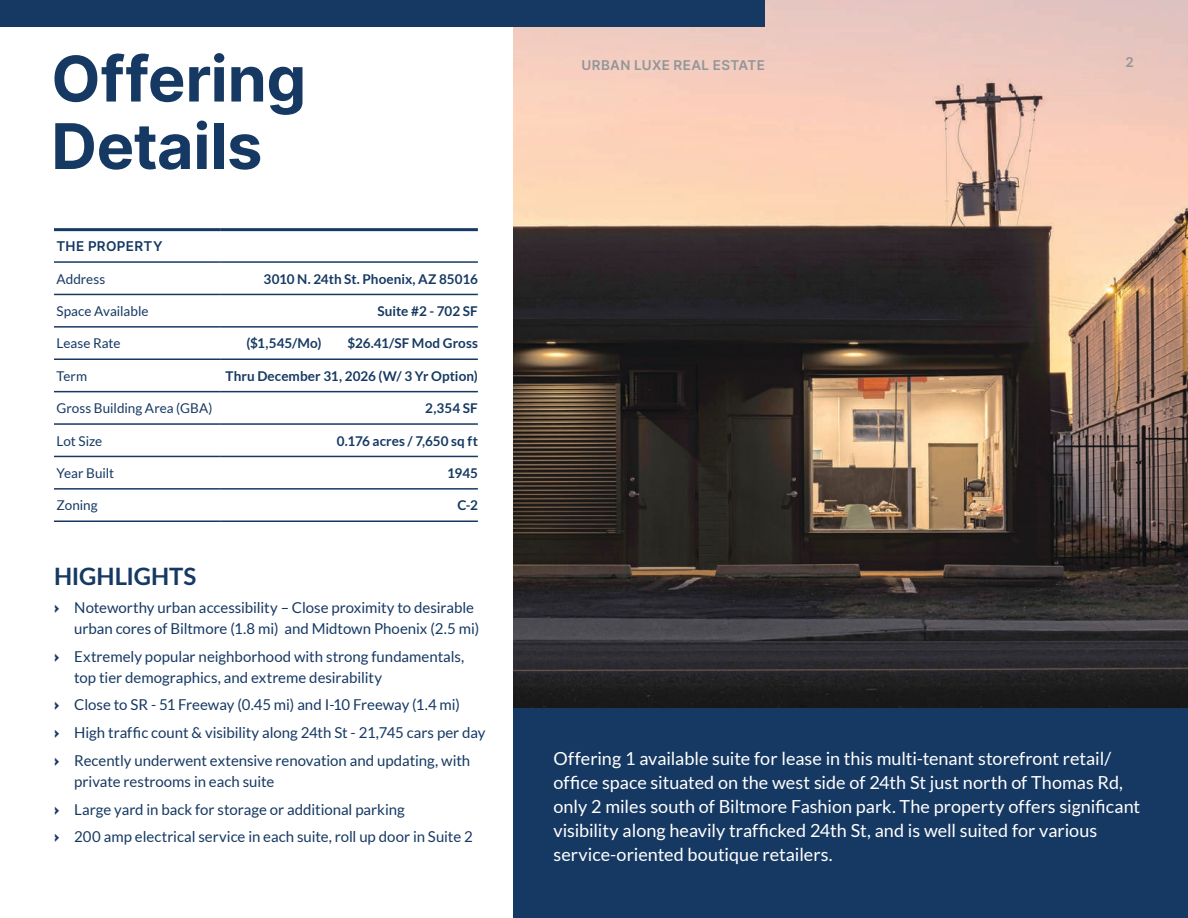
<style>
.page{position:relative;width:1188px;height:918px;background:#fff}
.page>*{position:absolute;margin:0;border:0;box-sizing:border-box;transform-origin:0 0}
.t1{font:700 63px/67.5px "Inter";letter-spacing:-.005em;color:#163963}
.Body{font:700 24px "Lato";letter-spacing:-.01em;color:#163963}
.Body-2{font:18px/24px "Lato";color:#fff}
.t2{font:15px/21px "Lato";letter-spacing:-.005em;color:#163963}
.Body-3{font:700 13.5px "Lato";letter-spacing:.005em;color:#163963}
.Body-4{font:13.5px "Lato";color:#163963}
.t3{font:600 13.5px "Inter";letter-spacing:.025em;color:#939598}
.t4{font:600 13.5px "Inter";letter-spacing:.02em;color:#163963}
.s1{font-family:"DIN";font-weight:900}
</style>
<div class="page">
<img style="left:514px;top:0;width:674px;height:708px">
<div style="left:0;top:0;width:765px;height:27px;background:#163963"></div>
<hr style="left:54px;top:228px;width:167px;height:3px;background:#163963">
<hr style="left:221px;top:228px;width:257px;height:3px;background:#163963">
<hr style="left:54px;top:261px;width:167px;height:2px;background:#163963">
<hr style="left:221px;top:261px;width:257px;height:2px;background:#163963">
<hr style="left:54px;top:294px;width:167px;height:1px;background:#163963">
<hr style="left:221px;top:294px;width:257px;height:1px;background:#163963">
<hr style="left:54px;top:326px;width:167px;height:2px;background:#163963">
<hr style="left:221px;top:326px;width:257px;height:2px;background:#163963">
<hr style="left:54px;top:358px;width:167px;height:2px;background:#163963">
<hr style="left:221px;top:358px;width:257px;height:2px;background:#163963">
<hr style="left:54px;top:391px;width:167px;height:1px;background:#163963">
<hr style="left:221px;top:391px;width:257px;height:1px;background:#163963">
<hr style="left:54px;top:423px;width:167px;height:2px;background:#163963">
<hr style="left:221px;top:423px;width:257px;height:2px;background:#163963">
<hr style="left:54px;top:456px;width:167px;height:1px;background:#163963">
<hr style="left:221px;top:456px;width:257px;height:1px;background:#163963">
<hr style="left:54px;top:488px;width:167px;height:2px;background:#163963">
<hr style="left:221px;top:488px;width:257px;height:2px;background:#163963">
<hr style="left:54px;top:520px;width:167px;height:2px;background:#163963">
<hr style="left:221px;top:520px;width:257px;height:2px;background:#163963">
<div style="left:514px;top:708px;width:674px;height:210px;background:#163963"></div>
<h2 class="t1" style="left:51px;top:43px;width:256px">Offering<br>Details</h2>
<h6 class="t4" style="left:56px;top:237px;width:108px">THE PROPERTY</h6>
<p class="Body-4" style="left:56px;top:271px;width:50px">Address</p>
<p class="Body-3" style="left:264px;top:271px;width:216px">3010 N. 24th St. Phoenix, AZ 85016</p>
<p class="Body-4" style="left:56px;top:304px;width:94px">Space Available</p>
<p class="Body-3" style="left:377px;top:303px;width:102px">Suite #2 - 702 SF</p>
<p class="Body-4" style="left:56px;top:336px;width:66px">Lease Rate</p>
<p class="Body-3" style="left:246px;top:336px;width:77px">($1,545/Mo)</p>
<p class="Body-3" style="left:348px;top:336px;width:132px">$26.41/SF Mod Gross</p>
<p class="Body-4" style="left:56px;top:368px;width:32px">Term</p>
<p class="Body-3" style="left:226px;top:368px;width:254px">Thru December 31, 2026 (W/ 3 Yr Option)</p>
<p class="Body-4" style="left:56px;top:401px;width:158px">Gross Building Area (GBA)</p>
<p class="Body-3" style="left:425px;top:401px;width:54px">2,354 SF</p>
<p class="Body-4" style="left:56px;top:433px;width:47px">Lot Size</p>
<p class="Body-3" style="left:337px;top:433px;width:142px">0.176 acres / 7,650 sq ft</p>
<p class="Body-4" style="left:56px;top:466px;width:59px">Year Built</p>
<p class="Body-3" style="left:447px;top:465px;width:32px">1945</p>
<p class="Body-4" style="left:56px;top:498px;width:43px">Zoning</p>
<p class="Body-3" style="left:457px;top:498px;width:22px">C-2</p>
<p class="Body" style="left:54px;top:563px;width:144px">HIGHLIGHTS</p>
<p class="t2" style="left:74px;top:597px;width:407px;text-indent:-20px"><span class="s1">›</span> Noteworthy urban accessibility – Close proximity to desirable urban cores of Biltmore (1.8 mi) and Midtown Phoenix (2.5 mi)</p>
<p class="t2" style="left:74px;top:646px;width:392px;text-indent:-20px"><span class="s1">›</span> Extremely popular neighborhood with strong fundamentals, top tier demographics, and extreme desirability</p>
<p class="t2" style="left:54px;top:694px;width:408px"><span class="s1">›</span> Close to SR - 51 Freeway (0.45 mi) and I-10 Freeway (1.4 mi)</p>
<p class="t2" style="left:54px;top:722px;width:433px"><span class="s1">›</span> High traffic count &amp; visibility along 24th St - 21,745 cars per day</p>
<p class="t2" style="left:74px;top:750px;width:398px;text-indent:-20px"><span class="s1">›</span> Recently underwent extensive renovation and updating, with private restrooms in each suite</p>
<p class="t2" style="left:54px;top:799px;width:352px"><span class="s1">›</span> Large yard in back for storage or additional parking</p>
<p class="t2" style="left:54px;top:826px;width:420px"><span class="s1">›</span> 200 amp electrical service in each suite, roll up door in Suite 2</p>
<p class="t3" style="left:581px;top:55px;width:185px">URBAN LUXE REAL ESTATE</p>
<p class="t3" style="left:1126px;top:52px;width:10px">2</p>
<p class="Body-2" style="left:554px;top:746px;width:588px">Offering 1 available suite for lease in this multi-tenant storefront retail/ office space situated on the west side of 24th St just north of Thomas Rd, only 2 miles south of Biltmore Fashion park. The property offers significant visibility along heavily trafficked 24th St, and is well suited for various service-oriented boutique retailers.</p>
</div>
